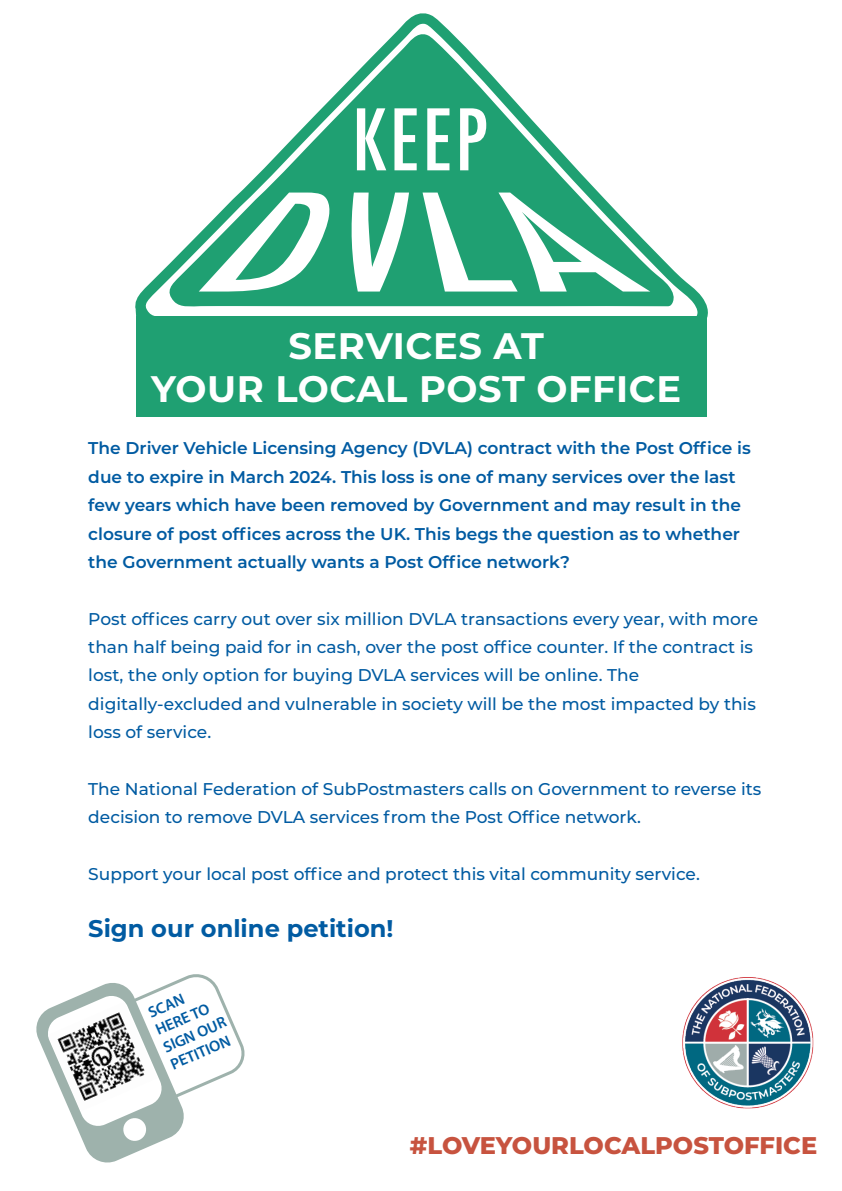
<style>
.page{position:relative;width:842px;height:1191px;background:#fff}
.page>*{position:absolute;margin:0;border:0;box-sizing:border-box;transform-origin:0 0}
.t1{font:500 condensed 82.2px "Futura";color:#fff}
.t2{font:700 36.9px/42.5px "Montserrat";letter-spacing:.015em;color:#fff;text-align:center}
.t3{font:800 24.1px "Montserrat";color:#c7533f}
.t4{font:700 24.1px "Montserrat";color:#015ba2}
.t5{font:500 17px/28.4px "Montserrat";color:#015ba2}
.t6{font:600 17px/28.4px "Montserrat";color:#015ba2}
.t7{font:600 15.7px/18.8px "Myriad Pro";color:#015ba2}
</style>
<div class="page">
<svg style="left:135px;top:13px;width:573px;height:323px"></svg>
<svg style="left:164px;top:32px;width:511px;height:276px"></svg>
<svg style="left:199px;top:192px;width:131px;height:99px"></svg>
<svg style="left:350px;top:192px;width:59px;height:99px"></svg>
<svg style="left:423px;top:192px;width:227px;height:99px"></svg>
<img style="left:682px;top:977px;width:132px;height:132px">
<svg style="left:36px;top:974px;width:209px;height:189px"></svg>
<img style="left:48px;top:1002px;width:109px;height:109px">
<div style="left:137px;top:317px;width:570px;height:100px;background:#1fa072"></div>
<svg style="left:136px;top:309px;width:15px;height:22px"></svg>
<h1 class="t1" style="left:352px;top:87px;width:137px">KEEP</h1>
<h2 class="t2" style="left:151px;top:323px;width:532px">SERVICES AT<br>YOUR LOCAL POST OFFICE</h2>
<p class="t6" style="left:88px;top:433px;width:664px">The Driver Vehicle Licensing Agency (DVLA) contract with the Post Office is due to expire in March 2024. This loss is one of many services over the last few years which have been removed by Government and may result in the closure of post offices across the UK. This begs the question as to whether the Government actually wants a Post Office network?</p>
<p class="t5" style="left:88px;top:604px;width:671px">Post offices carry out over six million DVLA transactions every year, with more than half being paid for in cash, over the post office counter. If the contract is lost, the only option for buying DVLA services will be online. The digitally-excluded and vulnerable in society will be the most impacted by this loss of service.</p>
<p class="t5" style="left:88px;top:774px;width:674px">The National Federation of SubPostmasters calls on Government to reverse its decision to remove DVLA services from the Post Office network.</p>
<p class="t5" style="left:88px;top:859px;width:613px">Support your local post office and protect this vital community service.</p>
<h3 class="t4" style="left:88px;top:910px;width:307px">Sign our online petition!</h3>
<p class="t7" style="left:145px;top:1004px;width:69px;rotate:-23deg">SCAN<br>HERE TO<br>SIGN OUR<br>PETITION</p>
<h3 class="t3" style="left:410px;top:1127px;width:409px">#LOVEYOURLOCALPOSTOFFICE</h3>
</div>
